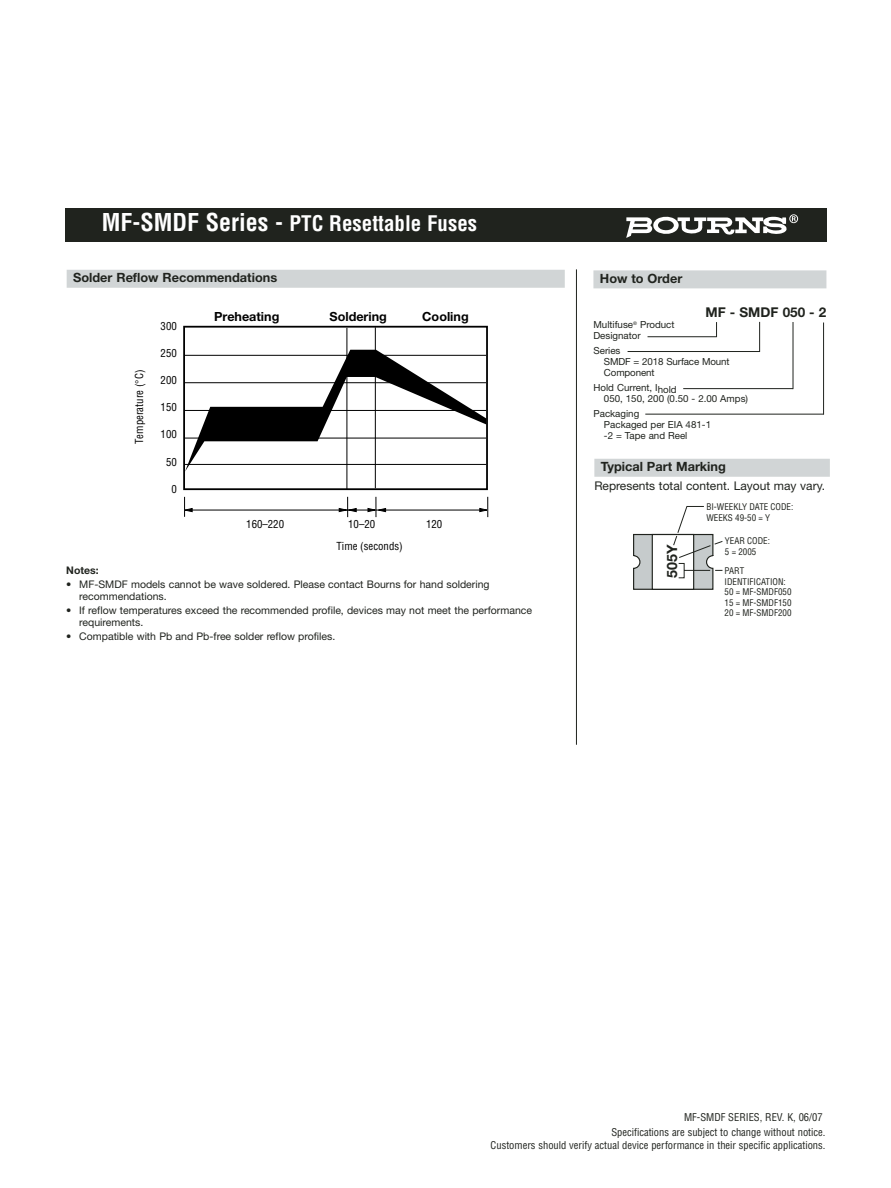
<style>
.page{position:relative;width:891px;height:1188px;background:#fff}
.page>*{position:absolute;margin:0;border:0;box-sizing:border-box;transform-origin:0 0}
.t1{font:700 condensed 21px "Helvetica";color:#fff}
.t2{font:700 14.25px "Helvetica Neue";color:#20231e}
.t3{font:700 13.5px "Helvetica Neue";color:#20231e}
.t4{font:700 12.75px "Helvetica Neue";color:#20231e}
.t5{font:700 12.6px "Helvetica Neue";color:#000}
.t6{font:12px "Helvetica Neue";color:#20231e}
.t7{font:condensed 10.8px "Helvetica";color:#000}
.t8{font:10.5px/12px "Helvetica Neue";color:#20231e}
.t9{font:condensed 10.5px/12.8px "Helvetica";color:#20231e;text-align:right}
.t10{font:700 10.5px "Helvetica Neue";color:#20231e}
.t11{font:9.75px/10.8px "Helvetica Neue";color:#20231e}
.t12{font:condensed 9px/10.5px "Helvetica";color:#20231e}
.s1{font-size:24px}
.s2{font-weight:700}
</style>
<div class="page">
<div style="left:593px;top:270px;width:233px;height:18px;background:#d1d5d6"></div>
<svg style="left:716px;top:322px;width:1px;height:15px"></svg>
<hr style="left:759px;top:322px;width:1px;height:30px;background:#20231e">
<hr style="left:648px;top:336px;width:68px;height:1px;background:#20231e">
<hr style="left:628px;top:351px;width:132px;height:1px;background:#20231e">
<hr style="left:793px;top:322px;width:1px;height:67px;background:#20231e">
<hr style="left:683px;top:388px;width:110px;height:1px;background:#20231e">
<hr style="left:823px;top:323px;width:1px;height:92px;background:#20231e">
<hr style="left:645px;top:414px;width:179px;height:1px;background:#20231e">
<div style="left:65px;top:208px;width:762px;height:33px;background:#20231e"></div>
<svg style="left:626px;top:214px;width:172px;height:24px"></svg>
<hr style="left:576px;top:269px;width:1px;height:476px;background:#20231e">
<div style="left:594px;top:459px;width:236px;height:18px;background:#d1d5d6"></div>
<svg style="left:633px;top:506px;width:90px;height:84px"></svg>
<svg style="left:184px;top:497px;width:9px;height:20px"></svg>
<hr style="left:191px;top:510px;width:291px;height:1px;background:#000">
<svg style="left:339px;top:497px;width:18px;height:20px"></svg>
<svg style="left:368px;top:497px;width:18px;height:20px"></svg>
<svg style="left:479px;top:497px;width:10px;height:20px"></svg>
<div style="left:183px;top:326px;width:305px;height:164px;border:2px solid #000"></div>
<hr style="left:346px;top:328px;width:1px;height:161px;background:#000">
<hr style="left:375px;top:327px;width:1px;height:161px;background:#000">
<svg style="left:185px;top:350px;width:301px;height:122px"></svg>
<div style="left:67px;top:270px;width:498px;height:18px;background:#d1d5d6"></div>
<h1 class="t1" style="left:102px;top:216px;width:377px"><span class="s1">MF-SMDF Series -</span> PTC Resettable Fuses</h1>
<p class="t4" style="left:73px;top:273px;width:206px">Solder Reflow Recommendations</p>
<p class="t7" style="left:135px;top:444px;width:76px;rotate:-90deg">Temperature ( C)</p>
<p class="t7" style="left:161px;top:322px;width:18px">300</p>
<p class="t7" style="left:161px;top:349px;width:18px">250</p>
<p class="t7" style="left:161px;top:376px;width:18px">200</p>
<p class="t7" style="left:161px;top:403px;width:18px">150</p>
<p class="t7" style="left:161px;top:430px;width:18px">100</p>
<p class="t7" style="left:166px;top:457px;width:12px">50</p>
<p class="t7" style="left:171px;top:485px;width:7px">0</p>
<p class="t5" style="left:214px;top:312px;width:67px">Preheating</p>
<p class="t5" style="left:330px;top:312px;width:59px">Soldering</p>
<p class="t5" style="left:422px;top:312px;width:48px">Cooling</p>
<p class="t7" style="left:246px;top:520px;width:39px">160–220</p>
<p class="t7" style="left:348px;top:520px;width:29px">10–20</p>
<p class="t7" style="left:337px;top:542px;width:68px">Time (seconds)</p>
<p class="t7" style="left:426px;top:520px;width:18px">120</p>
<p class="t10" style="left:66px;top:566px;width:34px">Notes:</p>
<p class="t8" style="left:79px;top:579px;width:412px;text-indent:-13px"><span class="s2">•</span> MF-SMDF models cannot be wave soldered. Please contact Bourns for hand soldering recommendations.</p>
<p class="t8" style="left:79px;top:605px;width:454px;text-indent:-13px"><span class="s2">•</span> If reflow temperatures exceed the recommended profile, devices may not meet the performance requirements.</p>
<p class="t8" style="left:66px;top:631px;width:271px">• Compatible with Pb and Pb-free solder reflow profiles.</p>
<p class="t4" style="left:600px;top:274px;width:84px">How to Order</p>
<p class="t3" style="left:706px;top:308px;width:122px">MF - SMDF 050 - 2</p>
<p class="t11" style="left:593px;top:320px;width:83px">Multifuse<sup>®</sup> Product<br>Designator</p>
<p class="t11" style="left:604px;top:346px;width:127px;text-indent:-10px">Series<br>SMDF = 2018 Surface Mount<br>Component</p>
<p class="t11" style="left:604px;top:383px;width:146px;text-indent:-10px">Hold Current, Ihold<br>050, 150, 200 (0.50 - 2.00 Amps)</p>
<p class="t11" style="left:604px;top:409px;width:109px;text-indent:-10px">Packaging<br>Packaged per EIA 481-1 -2 = Tape and Reel</p>
<p class="t4" style="left:601px;top:462px;width:127px">Typical Part Marking</p>
<p class="t6" style="left:594px;top:481px;width:232px">Represents total content. Layout may vary.</p>
<h2 class="t2" style="left:667px;top:578px;width:35px;rotate:-90deg">505Y</h2>
<p class="t12" style="left:706px;top:502px;width:88px">BI-WEEKLY DATE CODE:<br>WEEKS 49-50 = Y</p>
<p class="t12" style="left:725px;top:537px;width:46px">YEAR CODE:<br>5 = 2005</p>
<p class="t12" style="left:725px;top:567px;width:68px">PART<br>IDENTIFICATION:<br>50 = MF-SMDF050<br>15 = MF-SMDF150<br>20 = MF-SMDF200</p>
<p class="t9" style="left:684px;top:1112px;width:140px">MF-SMDF SERIES, REV. K, 06/07</p>
<p class="t9" style="left:491px;top:1127px;width:336px">Specifications are subject to change without notice.<br>Customers should verify actual device performance in their specific applications.</p>
</div>
